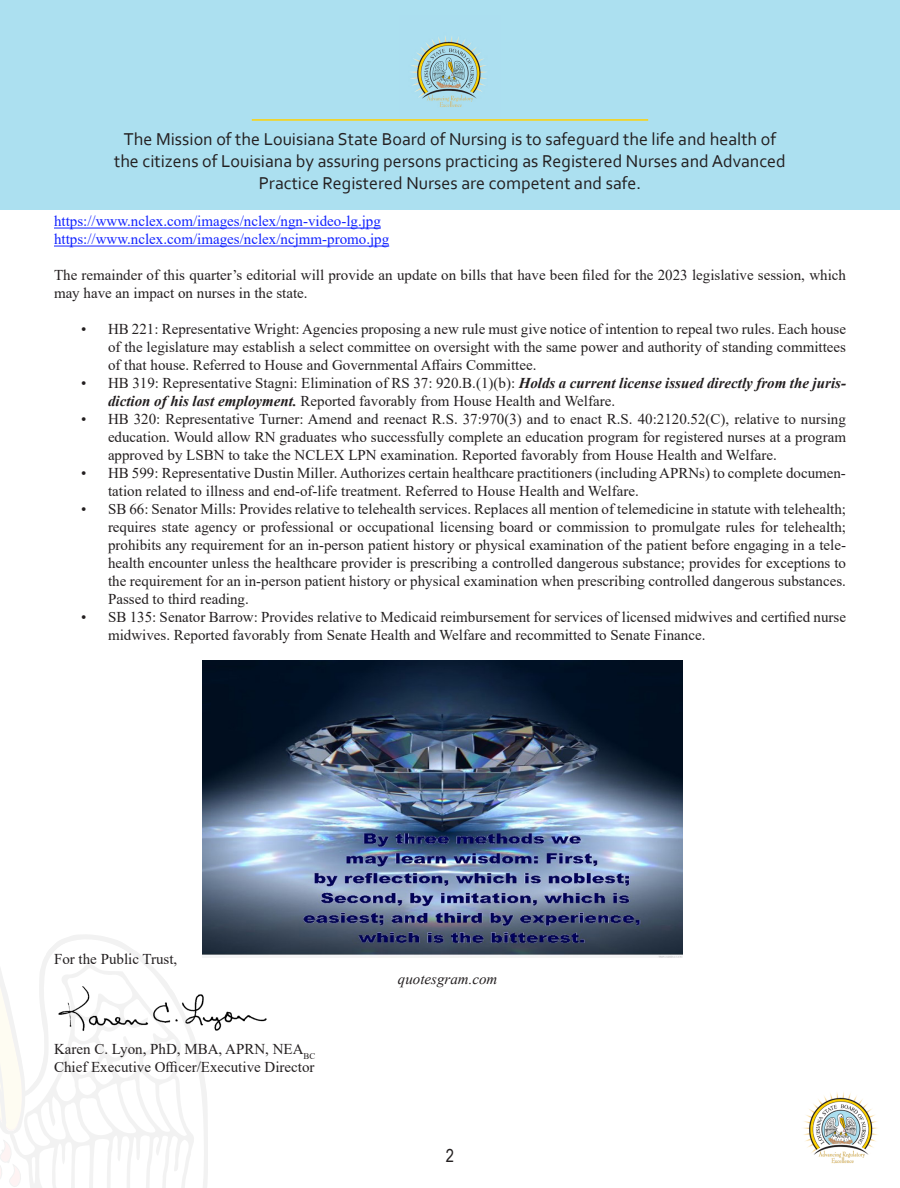
<style>
.page{position:relative;width:900px;height:1188px;background:#fff}
.page>*{position:absolute;margin:0;border:0;box-sizing:border-box;transform-origin:0 0}
.t1{font:18px/21.6px "Corbel";color:#231f20;text-align:center}
.t2{font:18px "Arial Narrow";color:#231f20}
.t3{font:15px/18px "Times New Roman";color:#231f20}
.t4{font:15px "Times New Roman";color:#12f}
.t5{font:italic 15px "Times New Roman";color:#231f20}
.s1{font-weight:700;font-style:italic}
</style>
<div class="page">
<svg style="left:127px;top:934px;width:82px;height:254px"></svg>
<svg style="left:0;top:935px;width:127px;height:253px"></svg>
<div style="left:0;top:0;width:900px;height:210px;background:#ace0f0"></div>
<hr style="left:252px;top:119px;width:396px;height:2px;background:#ffd204">
<img style="left:410px;top:36px;width:77px;height:71px">
<img style="left:803px;top:1092px;width:75px;height:72px">
<hr style="left:54px;top:228px;width:327px;height:1px;background:#12f">
<hr style="left:54px;top:246px;width:335px;height:1px;background:#12f">
<img style="left:54px;top:982px;width:213px;height:54px">
<img style="left:203px;top:660px;width:480px;height:297px">
<p class="t1" style="left:114px;top:128px;width:673px">The Mission of the Louisiana State Board of Nursing is to safeguard the life and health of the citizens of Louisiana by assuring persons practicing as Registered Nurses and Advanced<br>Practice Registered Nurses are competent and safe.</p>
<p class="t4" style="left:54px;top:211px;width:328px">https://www.nclex.com/images/nclex/ngn-video-lg.jpg</p>
<p class="t4" style="left:54px;top:229px;width:337px">https://www.nclex.com/images/nclex/ncjmm-promo.jpg</p>
<p class="t3" style="left:54px;top:266px;width:793px">The remainder of this quarter’s editorial will provide an update on bills that have been filed for the 2023 legislative session, which may have an impact on nurses in the state.</p>
<p class="t3" style="left:108px;top:320px;width:740px;text-align:justify;text-indent:-27px">• HB 221: Representative Wright: Agencies proposing a new rule must give notice of intention to repeal two rules. Each house of the legislature may establish a select committee on oversight with the same power and authority of standing committees of that house. Referred to House and Governmental Affairs Committee.</p>
<p class="t3" style="left:108px;top:374px;width:739px;text-indent:-27px">• HB 319: Representative Stagni: Elimination of RS 37: 920.B.(1)(b): <span class="s1">Holds a current license issued directly from the juris&shy;diction of his last employment.</span> Reported favorably from House Health and Welfare.</p>
<p class="t3" style="left:108px;top:410px;width:739px;text-align:justify;text-indent:-27px">• HB 320: Representative Turner: Amend and reenact R.S. 37:970(3) and to enact R.S. 40:2120.52(C), relative to nursing education. Would allow RN graduates who successfully complete an education program for registered nurses at a program approved by LSBN to take the NCLEX LPN examination. Reported favorably from House Health and Welfare.</p>
<p class="t3" style="left:108px;top:464px;width:739px;text-indent:-27px">• HB 599: Representative Dustin Miller. Authorizes certain healthcare practitioners (including APRNs) to complete documen&shy;tation related to illness and end-of-life treatment. Referred to House Health and Welfare.</p>
<p class="t3" style="left:108px;top:500px;width:740px;text-align:justify;text-indent:-27px">• SB 66: Senator Mills: Provides relative to telehealth services. Replaces all mention of telemedicine in statute with telehealth; requires state agency or professional or occupational licensing board or commission to promulgate rules for telehealth; prohibits any requirement for an in-person patient history or physical examination of the patient before engaging in a tele&shy;health encounter unless the healthcare provider is prescribing a controlled dangerous substance; provides for exceptions to the requirement for an in-person patient history or physical examination when prescribing controlled dangerous substances.<br>Passed to third reading.</p>
<p class="t3" style="left:108px;top:608px;width:739px;text-indent:-27px">• SB 135: Senator Barrow: Provides relative to Medicaid reimbursement for services of licensed midwives and certified nurse midwives. Reported favorably from Senate Health and Welfare and recommitted to Senate Finance.</p>
<p class="t3" style="left:54px;top:950px;width:125px">For the Public Trust,</p>
<p class="t3" style="left:54px;top:1040px;width:263px">Karen C. Lyon, PhD, MBA, APRN, NEA<sub>BC</sub></p>
<p class="t3" style="left:54px;top:1058px;width:262px">Chief Executive Officer/Executive Director</p>
<p class="t5" style="left:398px;top:969px;width:101px">quotesgram.com</p>
<p class="t2" style="left:446px;top:1142px;width:10px">2</p>
</div>
